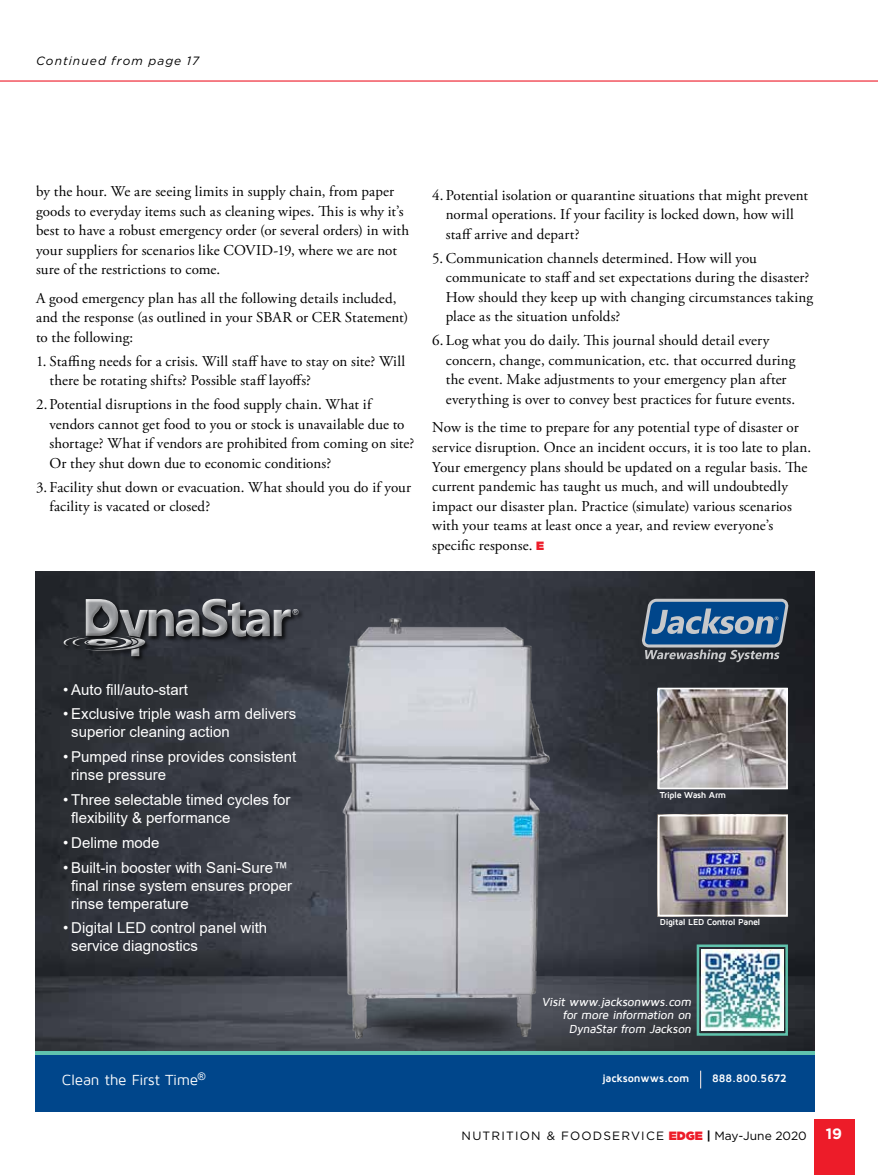
<style>
.page{position:relative;width:878px;height:1175px;background:#fff}
.page>*{position:absolute;margin:0;border:0;box-sizing:border-box;transform-origin:0 0}
.t1{font:15px/19.5px "Adobe Garamond Pro";letter-spacing:.005em;color:#000}
.t2{font:15px/18px "Arial";color:#fff}
.t3{font:15px "Maven Pro";letter-spacing:-.015em;color:#fff}
.t4{font:700 15px "Gotham";color:#fff}
.t5{font:italic 500 12px/13.5px "Maven Pro";color:#fff;text-align:right}
.t6{font:12px "Gotham";letter-spacing:.1em;color:#000}
.t7{font:italic 12px "Gotham";letter-spacing:.09em;color:#000}
.t8{font:700 11.1px "Maven Pro";letter-spacing:-.01em;color:#fff}
.t9{font:700 9px "Maven Pro";letter-spacing:-.04em;color:#fff}
.s1{font-family:"Gotham";font-weight:900;font-size:12px;color:#ed1c29}
.s2{font-weight:900;color:#ed1c29}
.s3{font-weight:700;font-style:italic}
</style>
<div class="page">
<div style="left:814px;top:1118px;width:40px;height:56px;background:#ed1c29"></div>
<hr style="left:0;top:80px;width:878px;height:2px;background:#ed1c29">
<img style="left:36px;top:571px;width:778px;height:480px">
<div style="left:36px;top:1051px;width:778px;height:61px;background:#60c3ad"></div>
<div style="left:36px;top:1055px;width:778px;height:57px;background:#00468b"></div>
<svg style="left:642px;top:599px;width:146px;height:63px;background:#45688b"></svg>
<svg style="left:700px;top:1070px;width:1px;height:18px"></svg>
<img style="left:323px;top:609px;width:244px;height:439px">
<img style="left:661px;top:817px;width:123px;height:96px">
<div style="left:658px;top:814px;width:129px;height:102px;border:2px solid #fff"></div>
<img style="left:661px;top:690px;width:123px;height:96px">
<div style="left:658px;top:687px;width:129px;height:102px;border:2px solid #fff"></div>
<img style="left:701px;top:949px;width:82px;height:82px">
<div style="left:696px;top:944px;width:91px;height:91px;border:3px solid #60c3ad"></div>
<div style="left:63px;top:598px;width:241px;height:64px;background:#000;opacity:.75"></div>
<div style="left:62px;top:597px;width:251px;height:60px;background:#3c3f48"></div>
<div style="left:62px;top:598px;width:240px;height:59px;background:#000;opacity:.28"></div>
<p class="t7" style="left:36px;top:55px;width:165px">Continued from page 17</p>
<p class="t1" style="left:36px;top:182px;width:374px">by the hour. We are seeing limits in supply chain, from paper goods to everyday items such as cleaning wipes. This is why it’s best to have a robust emergency order (or several orders) in with your suppliers for scenarios like COVID-19, where we are not sure of the restrictions to come.</p>
<p class="t1" style="left:36px;top:289px;width:373px">A good emergency plan has all the following details included, and the response (as outlined in your SBAR or CER Statement) to the following:</p>
<p class="t1" style="left:50px;top:352px;width:357px;text-indent:-14px">1. Staffing needs for a crisis. Will staff have to stay on site? Will there be rotating shifts? Possible staff layoffs?</p>
<p class="t1" style="left:50px;top:395px;width:366px;text-indent:-14px">2.Potential disruptions in the food supply chain. What if vendors cannot get food to you or stock is unavailable due to shortage? What if vendors are prohibited from coming on site?<br>Or they shut down due to economic conditions?</p>
<p class="t1" style="left:50px;top:478px;width:363px;text-indent:-14px">3. Facility shut down or evacuation. What should you do if your facility is vacated or closed?</p>
<p class="t1" style="left:446px;top:186px;width:364px;text-indent:-13px">4. Potential isolation or quarantine situations that might prevent normal operations. If your facility is locked down, how will staff arrive and depart?</p>
<p class="t1" style="left:446px;top:249px;width:369px;text-indent:-13px">5. Communication channels determined. How will you communicate to staff and set expectations during the disaster?<br>How should they keep up with changing circumstances taking place as the situation unfolds?</p>
<p class="t1" style="left:446px;top:331px;width:351px;text-indent:-13px">6. Log what you do daily. This journal should detail every concern, change, communication, etc. that occurred during the event. Make adjustments to your emergency plan after everything is over to convey best practices for future events.</p>
<p class="t1" style="left:432px;top:418px;width:380px">Now is the time to prepare for any potential type of disaster or service disruption. Once an incident occurs, it is too late to plan.<br>Your emergency plans should be updated on a regular basis. The current pandemic has taught us much, and will undoubtedly impact our disaster plan. Practice (simulate) various scenarios with your teams at least once a year, and review everyone’s specific response. <span class="s1">E</span></p>
<p class="t2" style="left:63px;top:680px;width:126px">• Auto fill/auto-start</p>
<p class="t2" style="left:71px;top:705px;width:227px;text-indent:-8px">• Exclusive triple wash arm delivers superior cleaning action</p>
<p class="t2" style="left:71px;top:748px;width:227px;text-indent:-8px">• Pumped rinse provides consistent rinse pressure</p>
<p class="t2" style="left:71px;top:790px;width:221px;text-indent:-8px">• Three selectable timed cycles for flexibility &amp; performance</p>
<p class="t2" style="left:63px;top:833px;width:98px">• Delime mode</p>
<p class="t2" style="left:71px;top:858px;width:222px;text-indent:-8px">• Built-in booster with Sani-Sure™ final rinse system ensures proper rinse temperature</p>
<p class="t2" style="left:71px;top:919px;width:197px;text-indent:-8px">• Digital LED control panel with service diagnostics</p>
<p class="t9" style="left:660px;top:790px;width:68px">Triple Wash Arm</p>
<p class="t9" style="left:660px;top:917px;width:102px">Digital LED Control Panel</p>
<p class="t5" style="left:542px;top:995px;width:153px">Visit www.jacksonwws.com for more information on<br>DynaStar from Jackson</p>
<p class="t3" style="left:62px;top:1072px;width:145px">Clean the First Time<sup>®</sup></p>
<p class="t8" style="left:602px;top:1072px;width:89px">jacksonwws.com</p>
<p class="t8" style="left:712px;top:1072px;width:76px">888.800.5672</p>
<p class="t6" style="left:461px;top:1129px;width:347px">NUTRITION &amp; FOODSERVICE <span class="s2">EDGE</span> <span class="s3">|</span> May-June 2020</p>
<p class="t4" style="left:825px;top:1124px;width:18px">19</p>
</div>
